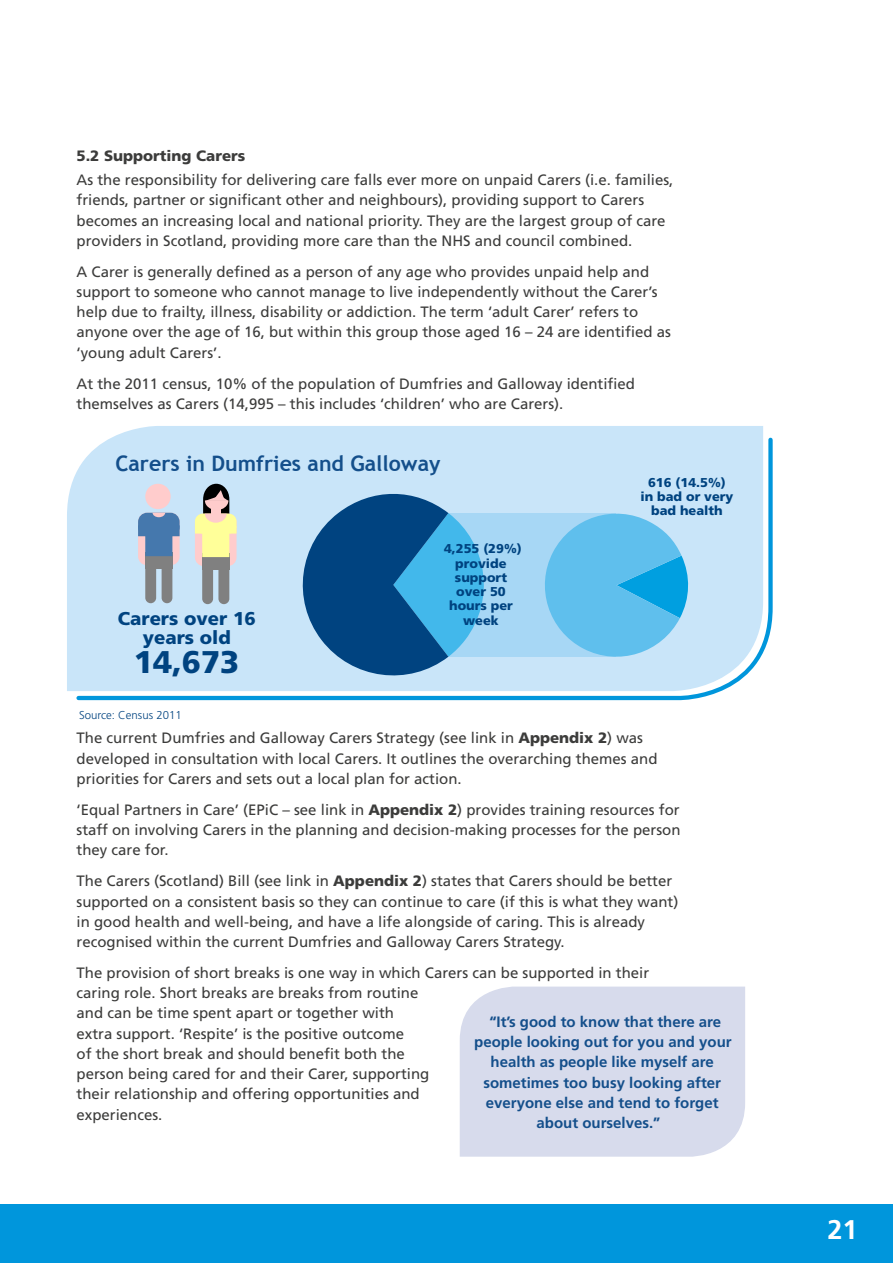
<style>
.page{position:relative;width:893px;height:1263px;background:#fff}
.page>*{position:absolute;margin:0;border:0;box-sizing:border-box;transform-origin:0 0}
.t1{font:900 31.35px "Frutiger";color:#004380}
.t2{font:700 27px "Frutiger";color:#fff}
.t3{font:700 21.3px "Trebuchet MS";color:#144f8b}
.t4{font:900 18.6px/19.2px "Frutiger";color:#004380;text-align:center}
.t5{font:15px/20.2px "Frutiger";color:#3c3c3b}
.t6{font:700 15px "Frutiger";color:#144f8b}
.t7{font:900 15px "Frutiger";color:#3c3c3b}
.t8{font:900 12.9px/14.2px "Frutiger";color:#004380;text-align:center}
.t9{font:300 11.4px "Frutiger";color:#004380}
.s1{font-weight:900}
</style>
<div class="page">
<div style="left:0;top:1204px;width:893px;height:59px;background:#0096dc"></div>
<div style="left:460px;top:986px;width:285px;height:171px;background:#d7dbec"></div>
<svg style="left:76px;top:437px;width:697px;height:264px"></svg>
<div style="left:67px;top:426px;width:696px;height:265px;background:#c9e5f9"></div>
<div style="left:448px;top:514px;width:168px;height:143px;background:#a7d7f5"></div>
<div style="left:138px;top:513px;width:42px;height:52px;background:#fcc;border-radius:9px"></div>
<div style="left:138px;top:525px;width:42px;height:11px;background:#4578ad"></div>
<div style="left:145px;top:553px;width:27px;height:16px;background:#808080"></div>
<div style="left:145px;top:484px;width:26px;height:25px;background:#fcc;border-radius:50%"></div>
<div style="left:145px;top:562px;width:11px;height:41px;background:#808080;border-radius:5px"></div>
<div style="left:162px;top:562px;width:10px;height:41px;background:#808080;border-radius:5px"></div>
<div style="left:138px;top:513px;width:42px;height:23px;background:#4578ad;border-radius:9px"></div>
<div style="left:145px;top:531px;width:27px;height:25px;background:#4578ad"></div>
<svg style="left:153px;top:513px;width:12px;height:4px"></svg>
<svg style="left:291px;top:487px;width:204px;height:200px;background:#5393bf"></svg>
<svg style="left:535px;top:503px;width:156px;height:164px"></svg>
<div style="left:195px;top:514px;width:42px;height:52px;background:#fcc;border-radius:9px"></div>
<div style="left:195px;top:526px;width:42px;height:8px;background:#ff9"></div>
<div style="left:202px;top:553px;width:27px;height:17px;background:#808080"></div>
<div style="left:202px;top:562px;width:11px;height:42px;background:#808080;border-radius:5px"></div>
<div style="left:218px;top:562px;width:11px;height:42px;background:#808080;border-radius:5px"></div>
<div style="left:195px;top:514px;width:42px;height:20px;background:#ff9;border-radius:8px"></div>
<div style="left:202px;top:532px;width:27px;height:25px;background:#ff9"></div>
<svg style="left:203px;top:484px;width:26px;height:39px"></svg>
<div style="left:211px;top:508px;width:9px;height:7px;background:#fcc"></div>
<p class="t7" style="left:77px;top:146px;width:170px">5.2 Supporting Carers</p>
<p class="t5" style="left:77px;top:170px;width:598px">As the responsibility for delivering care falls ever more on unpaid Carers (i.e. families, friends, partner or significant other and neighbours), providing support to Carers becomes an increasing local and national priority. They are the largest group of care providers in Scotland, providing more care than the NHS and council combined.</p>
<p class="t5" style="left:77px;top:261px;width:596px">A Carer is generally defined as a person of any age who provides unpaid help and support to someone who cannot manage to live independently without the Carer’s help due to frailty, illness, disability or addiction. The term ‘adult Carer’ refers to anyone over the age of 16, but within this group those aged 16 – 24 are identified as ‘young adult Carers’.</p>
<p class="t5" style="left:77px;top:373px;width:560px">At the 2011 census, 10% of the population of Dumfries and Galloway identified themselves as Carers (14,995 – this includes ‘children’ who are Carers).</p>
<h3 class="t3" style="left:115px;top:450px;width:327px">Carers in Dumfries and Galloway</h3>
<p class="t4" style="left:118px;top:608px;width:139px">Carers over 16 years old</p>
<h1 class="t1" style="left:134px;top:643px;width:107px">14,673</h1>
<p class="t9" style="left:79px;top:708px;width:104px">Source: Census 2011</p>
<p class="t8" style="left:444px;top:542px;width:79px">4,255 (29%) provide support over 50 hours per week</p>
<p class="t8" style="left:640px;top:475px;width:95px">616 (14.5%) in bad or very bad health</p>
<p class="t5" style="left:77px;top:728px;width:582px">The current Dumfries and Galloway Carers Strategy (see link in <span class="s1">Appendix 2</span>) was developed in consultation with local Carers. It outlines the overarching themes and priorities for Carers and sets out a local plan for action.</p>
<p class="t5" style="left:77px;top:799px;width:606px;text-align:justify">‘Equal Partners in Care’ (EPiC – see link in <span class="s1">Appendix 2</span>) provides training resources for staff on involving Carers in the planning and decision-making processes for the person they care for.</p>
<p class="t5" style="left:77px;top:871px;width:603px">The Carers (Scotland) Bill (see link in <span class="s1">Appendix 2</span>) states that Carers should be better supported on a consistent basis so they can continue to care (if this is what they want) in good health and well-being, and have a life alongside of caring. This is already recognised within the current Dumfries and Galloway Carers Strategy.</p>
<p class="t5" style="left:77px;top:962px;width:574px">The provision of short breaks is one way in which Carers can be supported in their caring role. Short breaks are breaks from routine<br>and can be time spent apart or together with<br>extra support. ‘Respite’ is the positive outcome<br>of the short break and should benefit both the<br>person being cared for and their Carer, supporting<br>their relationship and offering opportunities and<br>experiences.</p>
<p class="t6" style="left:489px;top:1013px;width:233px">“It’s good to know that there are</p>
<p class="t6" style="left:474px;top:1033px;width:259px">people looking out for you and your</p>
<p class="t6" style="left:491px;top:1053px;width:225px">health as people like myself are</p>
<p class="t6" style="left:483px;top:1073px;width:239px">sometimes too busy looking after</p>
<p class="t6" style="left:486px;top:1094px;width:234px">everyone else and tend to forget</p>
<p class="t6" style="left:536px;top:1114px;width:125px">about ourselves.”</p>
<h2 class="t2" style="left:827px;top:1214px;width:32px">21</h2>
</div>
